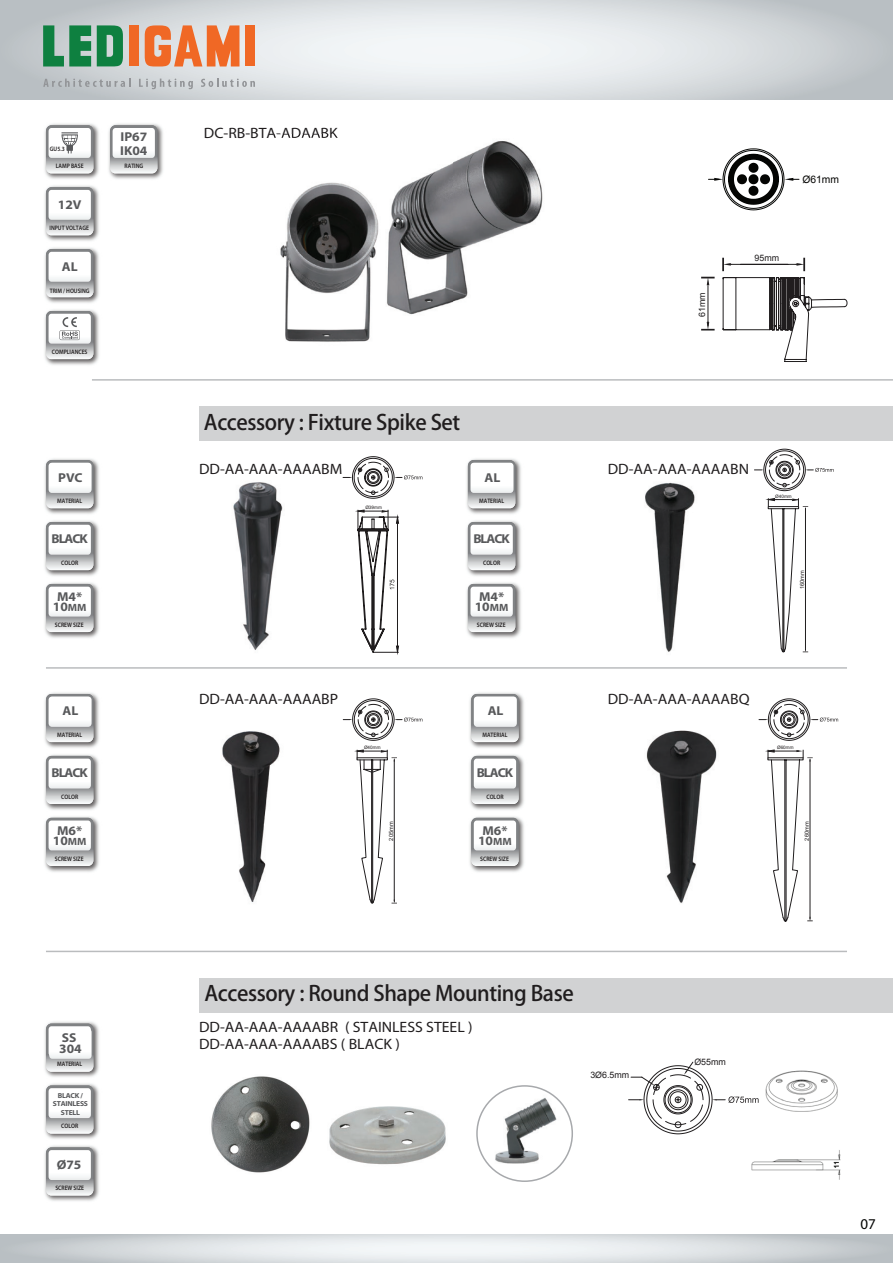
<style>
.page{position:relative;width:893px;height:1263px;background:#fff}
.page>*{position:absolute;margin:0;border:0;box-sizing:border-box;transform-origin:0 0}
.t1{font:21px "Futura Std Medium G Bpc EUC H";letter-spacing:-.02em;color:#201d1e}
.t2{font:15px/16.5px "Myriad Pro";color:#201d1e;scale:1.05 1}
.t3{font:15px "Myriad Pro";color:#040503}
.t4{font:700 12.9px/10.5px "Myriad Pro";color:#58595b;text-align:center;scale:1.05 1}
.t5{font:10.35px "Arial";color:#060604}
.t6{font:8.85px "Arial";color:#201d1e}
.t7{font:700 7.2px/8.7px "Myriad Pro";letter-spacing:-.025em;color:#58595b;text-align:center;scale:1.05 1}
.t8{font:600 6.45px "Myriad Pro";color:#201d1e;scale:.87 1}
.t9{font:5.7px "Arial";color:#201d1e}
.t10{font:4.65px "Arial";color:#201d1e}
.s1{font-size:10.5px}
</style>
<div class="page">
<img style="left:44px;top:247px;width:55px;height:56px">
<svg style="left:46px;top:249px;width:47px;height:48px"></svg>
<img style="left:466px;top:520px;width:55px;height:56px">
<svg style="left:468px;top:522px;width:47px;height:48px"></svg>
<img style="left:469px;top:692px;width:55px;height:180px">
<svg style="left:471px;top:756px;width:48px;height:48px"></svg>
<img style="left:44px;top:692px;width:55px;height:180px">
<svg style="left:46px;top:756px;width:47px;height:48px"></svg>
<img style="left:751px;top:1070px;width:90px;height:110px">
<img style="left:44px;top:1021px;width:55px;height:180px">
<svg style="left:46px;top:1147px;width:47px;height:48px"></svg>
<img style="left:44px;top:458px;width:55px;height:180px">
<svg style="left:46px;top:522px;width:47px;height:48px"></svg>
<hr style="left:92px;top:379px;width:801px;height:2px;background:#babcbe">
<hr style="left:46px;top:667px;width:801px;height:2px;background:#babcbe">
<hr style="left:46px;top:951px;width:801px;height:1px;background:#babcbe">
<svg style="left:0;top:1234px;width:893px;height:29px;background:#d8dddf"></svg>
<img style="left:280px;top:141px;width:263px;height:201px">
<img style="left:273px;top:135px;width:65px;height:3px">
<svg style="left:708px;top:149px;width:91px;height:61px"></svg>
<svg style="left:722px;top:258px;width:125px;height:104px"></svg>
<hr style="left:731px;top:264px;width:65px;height:1px;background:#201d1e">
<svg style="left:701px;top:321px;width:14px;height:9px"></svg>
<svg style="left:701px;top:277px;width:14px;height:8px"></svg>
<hr style="left:708px;top:286px;width:1px;height:35px;background:#201d1e">
<img style="left:233px;top:482px;width:50px;height:168px">
<img style="left:645px;top:482px;width:50px;height:170px">
<img style="left:222px;top:731px;width:58px;height:172px">
<img style="left:646px;top:730px;width:71px;height:174px">
<div style="left:199px;top:406px;width:694px;height:35px;background:#d1d2d3"></div>
<img style="left:329px;top:1106px;width:117px;height:59px">
<img style="left:211px;top:1076px;width:99px;height:97px">
<div style="left:199px;top:978px;width:694px;height:34px;background:#d1d2d3"></div>
<svg style="left:46px;top:460px;width:47px;height:48px"></svg>
<svg style="left:46px;top:584px;width:47px;height:48px"></svg>
<svg style="left:471px;top:694px;width:48px;height:48px"></svg>
<svg style="left:471px;top:818px;width:48px;height:48px"></svg>
<svg style="left:46px;top:694px;width:47px;height:48px"></svg>
<svg style="left:46px;top:818px;width:47px;height:48px"></svg>
<svg style="left:356px;top:510px;width:43px;height:144px"></svg>
<svg style="left:343px;top:456px;width:79px;height:43px"></svg>
<svg style="left:343px;top:698px;width:79px;height:43px"></svg>
<svg style="left:759px;top:698px;width:79px;height:43px"></svg>
<svg style="left:754px;top:449px;width:80px;height:42px"></svg>
<svg style="left:46px;top:1085px;width:47px;height:48px"></svg>
<svg style="left:46px;top:1023px;width:47px;height:49px"></svg>
<svg style="left:766px;top:498px;width:42px;height:154px"></svg>
<svg style="left:355px;top:749px;width:42px;height:154px"></svg>
<svg style="left:766px;top:749px;width:47px;height:173px"></svg>
<img style="left:466px;top:458px;width:55px;height:56px">
<svg style="left:468px;top:460px;width:47px;height:48px"></svg>
<img style="left:466px;top:582px;width:55px;height:56px">
<svg style="left:468px;top:584px;width:47px;height:48px"></svg>
<img style="left:44px;top:123px;width:55px;height:118px">
<svg style="left:46px;top:187px;width:47px;height:48px"></svg>
<svg style="left:46px;top:125px;width:47px;height:48px"></svg>
<img style="left:108px;top:123px;width:55px;height:56px">
<svg style="left:110px;top:125px;width:47px;height:48px"></svg>
<img style="left:44px;top:309px;width:55px;height:56px">
<svg style="left:46px;top:311px;width:47px;height:48px"></svg>
<svg style="left:629px;top:1061px;width:130px;height:73px"></svg>
<img style="left:486px;top:1090px;width:77px;height:80px">
<div style="left:476px;top:1085px;width:97px;height:97px;border:2px solid #a7a9ac;border-radius:50%"></div>
<svg style="left:0;top:0;width:893px;height:100px;background:#d9dddf"></svg>
<svg style="left:43px;top:79px;width:87px;height:8px"></svg>
<svg style="left:139px;top:79px;width:54px;height:10px"></svg>
<svg style="left:201px;top:79px;width:54px;height:8px"></svg>
<svg style="left:43px;top:25px;width:48px;height:41px;background:#4a996e"></svg>
<svg style="left:97px;top:25px;width:26px;height:41px"></svg>
<div style="left:129px;top:25px;width:10px;height:41px;background:#f06825"></div>
<div style="left:245px;top:25px;width:10px;height:41px;background:#f06825"></div>
<svg style="left:145px;top:25px;width:94px;height:41px;background:#ea9063"></svg>
<p class="t8" style="left:50px;top:145px;width:19px">GU5.3</p>
<p class="t8" style="left:56px;top:162px;width:33px">LAMP BASE</p>
<h3 class="t4" style="left:58px;top:199px;width:24px">12V</h3>
<p class="t8" style="left:50px;top:224px;width:47px">INPUT VOLTAGE</p>
<h3 class="t4" style="left:62px;top:261px;width:17px">AL</h3>
<p class="t8" style="left:50px;top:286px;width:47px">TRIM / HOUSING</p>
<p class="t8" style="left:52px;top:348px;width:43px">COMPLIANCES</p>
<h3 class="t4" style="left:120px;top:129px;width:27px;line-height:14.1px;text-align:left">IP67<br>IK04</h3>
<p class="t8" style="left:125px;top:162px;width:23px">RATING</p>
<h3 class="t4" style="left:58px;top:471px;width:25px">PVC</h3>
<p class="t8" style="left:57px;top:497px;width:30px">MATERIAL</p>
<h3 class="t4" style="left:52px;top:533px;width:36px">BLACK</h3>
<p class="t8" style="left:61px;top:559px;width:21px">COLOR</p>
<h3 class="t4" style="left:53px;top:591px;width:34px">M4*<br>10<span class="s1">MM</span></h3>
<p class="t8" style="left:55px;top:621px;width:35px">SCREW SIZE</p>
<h3 class="t4" style="left:63px;top:705px;width:17px">AL</h3>
<p class="t8" style="left:57px;top:730px;width:30px">MATERIAL</p>
<h3 class="t4" style="left:52px;top:767px;width:36px">BLACK</h3>
<p class="t8" style="left:61px;top:792px;width:21px">COLOR</p>
<h3 class="t4" style="left:53px;top:825px;width:34px">M6*<br>10<span class="s1">MM</span></h3>
<p class="t8" style="left:55px;top:854px;width:35px">SCREW SIZE</p>
<h3 class="t4" style="left:59px;top:1032px;width:23px;text-align:left">SS<br>304</h3>
<p class="t8" style="left:57px;top:1060px;width:30px">MATERIAL</p>
<p class="t7" style="left:53px;top:1091px;width:35px">BLACK /<br>STAINLESS<br>STELL</p>
<p class="t8" style="left:61px;top:1122px;width:21px">COLOR</p>
<h3 class="t4" style="left:57px;top:1159px;width:25px">Ø75</h3>
<p class="t8" style="left:55px;top:1184px;width:35px">SCREW SIZE</p>
<h2 class="t2" style="left:204px;top:124px;width:129px">DC-RB-BTA-ADAABK</h2>
<h3 class="t6" style="left:696px;top:317px;width:26px;rotate:-90deg">61mm</h3>
<h3 class="t5" style="left:802px;top:173px;width:38px">Ø61mm</h3>
<h3 class="t6" style="left:755px;top:252px;width:26px">95mm</h3>
<h1 class="t1" style="left:204px;top:410px;width:258px">Accessory : Fixture Spike Set</h1>
<h2 class="t2" style="left:199px;top:461px;width:138px">DD-AA-AAA-AAAABM</h2>
<h2 class="t2" style="left:608px;top:461px;width:136px">DD-AA-AAA-AAAABN</h2>
<h3 class="t4" style="left:484px;top:471px;width:17px">AL</h3>
<p class="t10" style="left:365px;top:504px;width:18px">Ø39mm</p>
<p class="t8" style="left:479px;top:497px;width:30px">MATERIAL</p>
<h3 class="t4" style="left:473px;top:533px;width:36px">BLACK</h3>
<p class="t8" style="left:483px;top:559px;width:21px">COLOR</p>
<h3 class="t4" style="left:475px;top:591px;width:34px">M4*<br>10<span class="s1">MM</span></h3>
<p class="t8" style="left:477px;top:621px;width:35px">SCREW SIZE</p>
<p class="t10" style="left:775px;top:493px;width:18px">Ø40mm</p>
<p class="t9" style="left:798px;top:589px;width:20px;rotate:-90deg">160mm</p>
<h2 class="t2" style="left:199px;top:691px;width:134px">DD-AA-AAA-AAAABP</h2>
<h2 class="t2" style="left:608px;top:691px;width:136px">DD-AA-AAA-AAAABQ</h2>
<h3 class="t4" style="left:488px;top:705px;width:17px">AL</h3>
<p class="t8" style="left:482px;top:730px;width:30px">MATERIAL</p>
<p class="t10" style="left:364px;top:745px;width:18px">Ø40mm</p>
<h3 class="t4" style="left:477px;top:767px;width:36px">BLACK</h3>
<p class="t8" style="left:486px;top:792px;width:21px">COLOR</p>
<p class="t10" style="left:777px;top:745px;width:18px">Ø60mm</p>
<p class="t9" style="left:387px;top:840px;width:20px;rotate:-90deg">205mm</p>
<p class="t9" style="left:803px;top:840px;width:20px;rotate:-90deg">260mm</p>
<h3 class="t4" style="left:478px;top:825px;width:34px">M6*<br>10<span class="s1">MM</span></h3>
<p class="t8" style="left:480px;top:854px;width:35px">SCREW SIZE</p>
<h1 class="t1" style="left:204px;top:981px;width:371px">Accessory : Round Shape Mounting Base</h1>
<h2 class="t2" style="left:199px;top:1019px;width:262px">DD-AA-AAA-AAAABR ( STAINLESS STEEL )<br>DD-AA-AAA-AAAABS ( BLACK )</h2>
<h3 class="t6" style="left:590px;top:1069px;width:40px">3Ø6.5mm</h3>
<h3 class="t6" style="left:694px;top:1056px;width:33px">Ø55mm</h3>
<h2 class="t3" style="left:860px;top:1215px;width:17px">07</h2>
</div>
